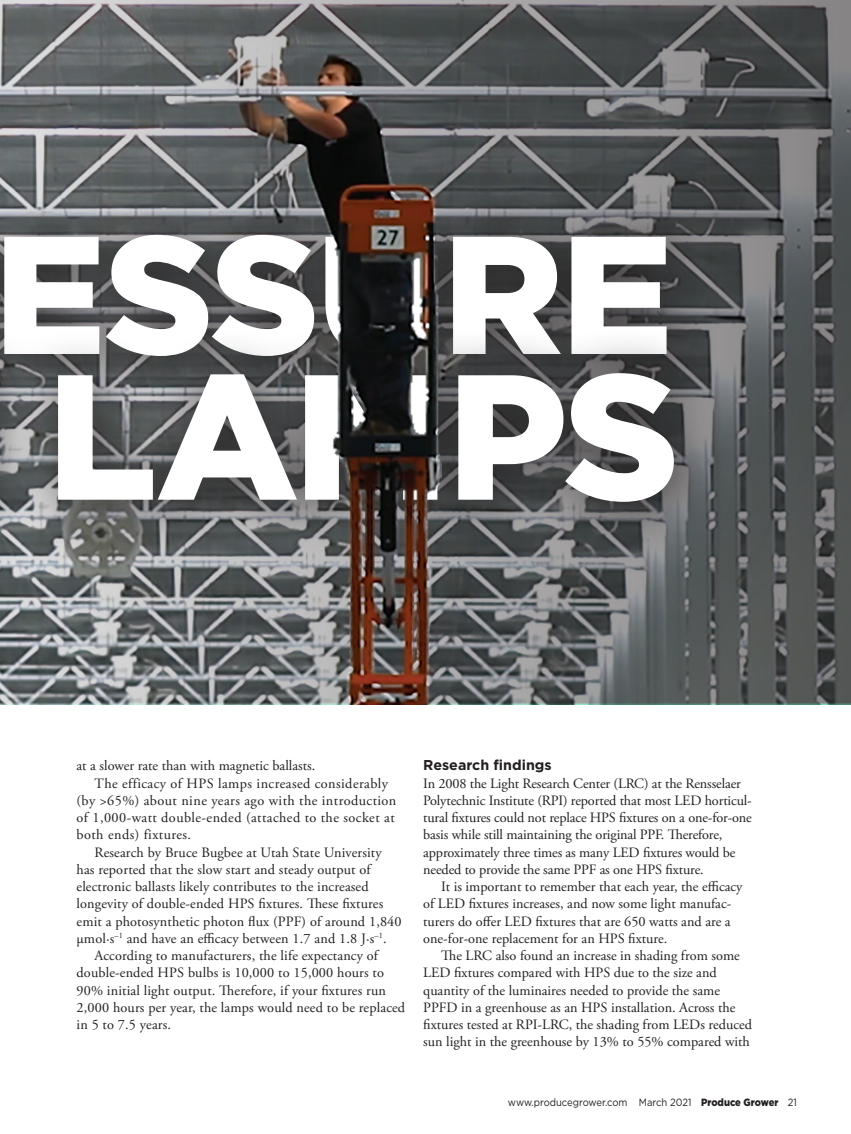
<style>
.page{position:relative;width:851px;height:1134px;background:#fff}
.page>*{position:absolute;margin:0;border:0;box-sizing:border-box;transform-origin:0 0}
.t1{font:900 177.75px "Gotham";letter-spacing:-.015em;color:#fff}
.t2{font:900 167.4px "Gotham";letter-spacing:-.01em;color:#fff}
.PG_Body_Copy{font:14.25px/17.2px "Adobe Garamond Pro";letter-spacing:.01em;color:#231f20}
.GM_Body_Copy_no_inde{font:14.25px/17.2px "Adobe Garamond Pro";letter-spacing:-.01em;color:#231f20}
.PG_Body_Copy-2{font:14.25px/17.2px "Adobe Garamond Pro";letter-spacing:.03em;color:#231f20}
.PG_Subhead{font:700 14.25px "Gotham";color:#231f20}
.t3{font:10.5px "Gotham";color:#231f20;scale:.9 1}
.s1{font-weight:900}
</style>
<div class="page">
<svg style="left:16px;top:0;width:38px;height:705px;background:#797d7f"></svg>
<svg style="left:0;top:0;width:16px;height:705px;background:#797d7f"></svg>
<div style="left:0;top:195px;width:715px;height:210px;background:#231f20;opacity:.75"></div>
<div style="left:0;top:326px;width:730px;height:232px;background:#231f20;opacity:.75"></div>
<img style="left:54px;top:0;width:796px;height:705px">
<h2 class="t2" style="left:-6px;top:198px;width:680px">ESSURE</h2>
<h1 class="t1" style="left:47px;top:334px;width:634px">LAMPS</h1>
<p class="PG_Body_Copy" style="left:76px;top:758px;width:240px">at a slower rate than with magnetic ballasts.</p>
<p class="PG_Body_Copy-2" style="left:76px;top:775px;width:321px;text-indent:18px">The efficacy of HPS lamps increased considerably (by &gt;65%) about nine years ago with the introduction of 1,000-watt double-ended (attached to the socket at both ends) fixtures.</p>
<p class="PG_Body_Copy" style="left:76px;top:844px;width:326px;text-indent:18px">Research by Bruce Bugbee at Utah State University has reported that the slow start and steady output of electronic ballasts likely contributes to the increased longevity of double-ended HPS fixtures. These fixtures emit a photosynthetic photon flux (PPF) of around 1,840 µmol·s<sup>–1</sup> and have an efficacy between 1.7 and 1.8 J·s<sup>–1</sup>.</p>
<p class="PG_Body_Copy" style="left:76px;top:947px;width:330px;text-indent:18px">According to manufacturers, the life expectancy of double-ended HPS bulbs is 10,000 to 15,000 hours to 90% initial light output. Therefore, if your fixtures run 2,000 hours per year, the lamps would need to be replaced in 5 to 7.5 years.</p>
<p class="PG_Subhead" style="left:423px;top:757px;width:130px">Research findings</p>
<p class="GM_Body_Copy_no_inde" style="left:423px;top:775px;width:330px">In 2008 the Light Research Center (LRC) at the Rensselaer Polytechnic Institute (RPI) reported that most LED horticul&shy;tural fixtures could not replace HPS fixtures on a one-for-one basis while still maintaining the original PPF. Therefore, approximately three times as many LED fixtures would be needed to provide the same PPF as one HPS fixture.</p>
<p class="PG_Body_Copy" style="left:423px;top:878px;width:321px;text-indent:18px">It is important to remember that each year, the efficacy of LED fixtures increases, and now some light manufac&shy;turers do offer LED fixtures that are 650 watts and are a one-for-one replacement for an HPS fixture.</p>
<p class="PG_Body_Copy" style="left:423px;top:947px;width:330px;text-indent:18px">The LRC also found an increase in shading from some LED fixtures compared with HPS due to the size and quantity of the luminaires needed to provide the same PPFD in a greenhouse as an HPS installation. Across the fixtures tested at RPI-LRC, the shading from LEDs reduced sun light in the greenhouse by 13% to 55% compared with</p>
<p class="t3" style="left:508px;top:1097px;width:322px">www.producegrower.com March 2021 <span class="s1">Produce Grower</span> 21</p>
</div>
